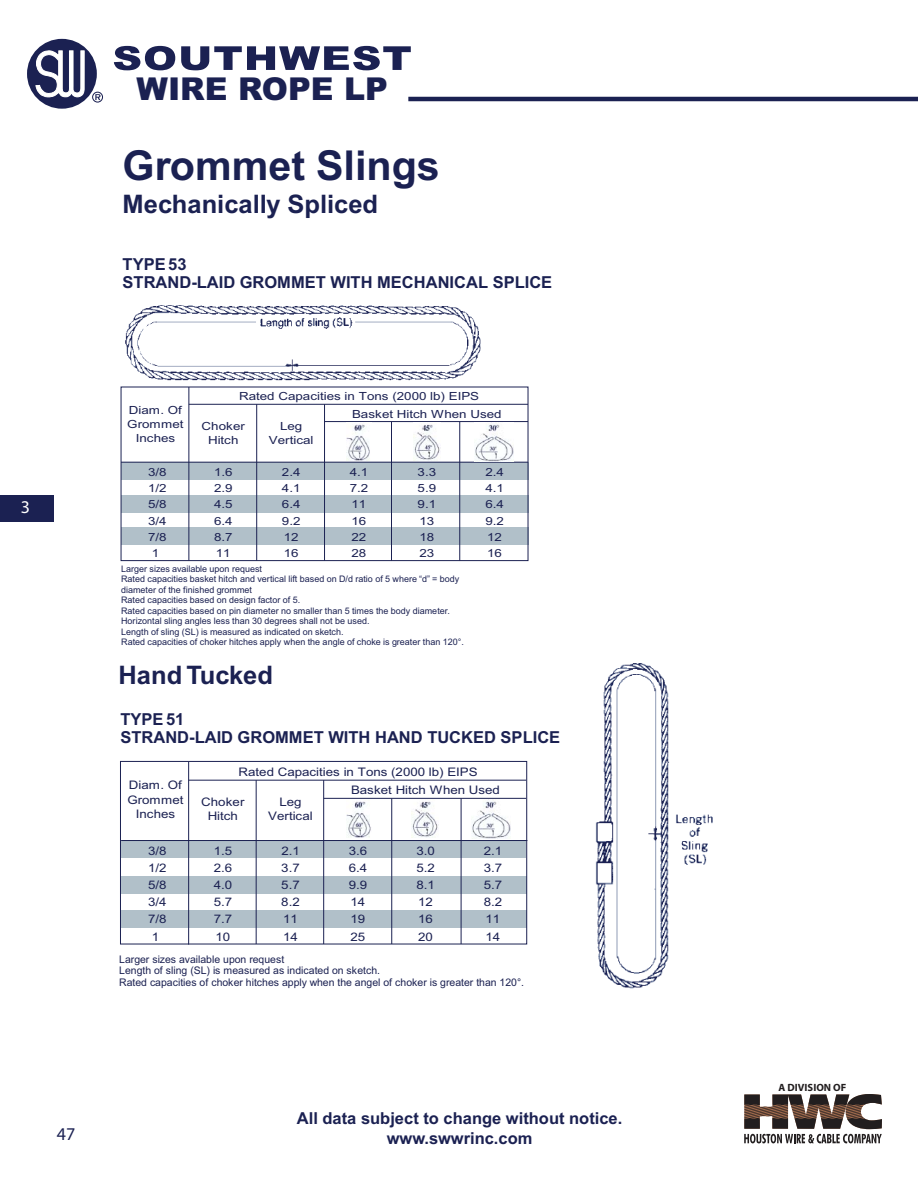
<style>
.page{position:relative;width:918px;height:1188px;background:#fff}
.page>*{position:absolute;margin:0;border:0;box-sizing:border-box;transform-origin:0 0}
.t1{font:700 41.25px "Arial";color:#1b2152}
.t2{font:900 31.5px "Arial";color:#1b2152}
.t3{font:700 25.5px "Arial";color:#1b2152}
.t4{font:900 18px "Helvetica";color:#1b2152}
.t5{font:900 18px "Helvetica";color:#fff}
.t6{font:700 16.5px/18px "Arial";color:#1b2152}
.t7{font:11.85px/14.5px "Arial";color:#1b2152;text-align:center;scale:1.13 1}
.t8{font:11.25px/14px "Arial";color:#1b2152;text-align:center;scale:1.19 1}
.t9{font:10.5px/10.6px "Arial";color:#1b2152}
.t10{font:700 10.5px "Myriad Pro";color:#221e1f}
.t11{font:9px/10.5px "Arial";color:#1b2152}
</style>
<div class="page">
<div style="left:0;top:495px;width:54px;height:27px;background:#1b2152"></div>
<div style="left:27px;top:39px;width:70px;height:70px;background:#1b2152;border-radius:50%"></div>
<svg style="left:36px;top:51px;width:48px;height:46px"></svg>
<svg style="left:92px;top:92px;width:11px;height:11px"></svg>
<svg style="left:114px;top:46px;width:61px;height:24px"></svg>
<svg style="left:181px;top:46px;width:230px;height:24px"></svg>
<hr style="left:408px;top:97px;width:510px;height:4px;background:#1b2152">
<div style="left:121px;top:462px;width:408px;height:17px;background:#b1c0c9"></div>
<div style="left:121px;top:495px;width:408px;height:17px;background:#b1c0c9"></div>
<div style="left:121px;top:527px;width:408px;height:18px;background:#b1c0c9"></div>
<div style="left:121px;top:387px;width:407px;height:174px;border:1px solid #1b2152"></div>
<hr style="left:189px;top:387px;width:1px;height:174px;background:#1b2152">
<hr style="left:256px;top:404px;width:1px;height:157px;background:#1b2152">
<hr style="left:324px;top:404px;width:1px;height:157px;background:#1b2152">
<hr style="left:391px;top:422px;width:1px;height:139px;background:#1b2152">
<hr style="left:459px;top:422px;width:1px;height:139px;background:#1b2152">
<hr style="left:121px;top:462px;width:407px;height:1px;background:#1b2152">
<hr style="left:189px;top:404px;width:339px;height:1px;background:#1b2152">
<hr style="left:325px;top:421px;width:203px;height:1px;background:#1b2152">
<div style="left:121px;top:841px;width:405px;height:17px;background:#b1c0c9"></div>
<div style="left:120px;top:877px;width:407px;height:17px;background:#b1c0c9"></div>
<div style="left:120px;top:910px;width:407px;height:17px;background:#b1c0c9"></div>
<div style="left:120px;top:761px;width:407px;height:183px;border:1px solid #1b2152"></div>
<hr style="left:188px;top:762px;width:1px;height:183px;background:#1b2152">
<hr style="left:256px;top:780px;width:1px;height:164px;background:#1b2152">
<hr style="left:323px;top:780px;width:1px;height:164px;background:#1b2152">
<hr style="left:391px;top:798px;width:1px;height:146px;background:#1b2152">
<hr style="left:461px;top:798px;width:1px;height:146px;background:#1b2152">
<hr style="left:121px;top:840px;width:406px;height:1px;background:#1b2152">
<hr style="left:189px;top:780px;width:337px;height:1px;background:#1b2152">
<hr style="left:324px;top:798px;width:202px;height:1px;background:#1b2152">
<img style="left:125px;top:305px;width:356px;height:76px">
<img style="left:475px;top:422px;width:38px;height:39px">
<img style="left:413px;top:424px;width:27px;height:36px">
<img style="left:346px;top:424px;width:24px;height:36px">
<img style="left:472px;top:801px;width:38px;height:38px">
<img style="left:412px;top:801px;width:26px;height:36px">
<img style="left:346px;top:801px;width:25px;height:37px">
<img style="left:595px;top:663px;width:118px;height:326px">
<svg style="left:744px;top:1094px;width:138px;height:49px"></svg>
<h3 class="t5" style="left:21px;top:500px;width:11px">3</h3>
<h2 class="t2" style="left:137px;top:71px;width:253px">WIRE ROPE LP</h2>
<h1 class="t1" style="left:123px;top:150px;width:319px">Grommet Slings</h1>
<h3 class="t3" style="left:123px;top:194px;width:257px">Mechanically Spliced</h3>
<h3 class="t6" style="left:123px;top:256px;width:431px">TYPE 53<br>STRAND-LAID GROMMET WITH MECHANICAL SPLICE</h3>
<p class="t8" style="left:127px;top:404px;width:49px">Diam. Of<br>Grommet<br>Inches</p>
<p class="t8" style="left:352px;top:389px;width:127px;line-height:17.2px;text-align:left;text-indent:-113px">Rated Capacities in Tons (2000 lb) EIPS<br>Basket Hitch When Used</p>
<p class="t8" style="left:202px;top:420px;width:38px">Choker<br>Hitch</p>
<p class="t8" style="left:269px;top:420px;width:39px">Leg<br>Vertical</p>
<p class="t8" style="left:148px;top:466px;width:17px">3/8</p>
<p class="t8" style="left:214px;top:466px;width:17px">1.6</p>
<p class="t8" style="left:282px;top:466px;width:17px">2.4</p>
<p class="t8" style="left:350px;top:466px;width:17px">4.1</p>
<p class="t8" style="left:418px;top:466px;width:17px">3.3</p>
<p class="t8" style="left:485px;top:466px;width:17px">2.4</p>
<p class="t8" style="left:148px;top:482px;width:17px">1/2</p>
<p class="t8" style="left:214px;top:482px;width:17px">2.9</p>
<p class="t8" style="left:282px;top:482px;width:17px">4.1</p>
<p class="t8" style="left:350px;top:482px;width:17px">7.2</p>
<p class="t8" style="left:418px;top:482px;width:17px">5.9</p>
<p class="t8" style="left:485px;top:482px;width:17px">4.1</p>
<p class="t8" style="left:148px;top:498px;width:17px">5/8</p>
<p class="t8" style="left:214px;top:498px;width:17px">4.5</p>
<p class="t8" style="left:282px;top:498px;width:17px">6.4</p>
<p class="t8" style="left:352px;top:498px;width:14px">11</p>
<p class="t8" style="left:418px;top:498px;width:17px">9.1</p>
<p class="t8" style="left:485px;top:498px;width:17px">6.4</p>
<p class="t8" style="left:148px;top:515px;width:17px">3/4</p>
<p class="t8" style="left:214px;top:515px;width:17px">6.4</p>
<p class="t8" style="left:282px;top:515px;width:17px">9.2</p>
<p class="t8" style="left:352px;top:515px;width:14px">16</p>
<p class="t8" style="left:419px;top:515px;width:14px">13</p>
<p class="t8" style="left:485px;top:515px;width:17px">9.2</p>
<p class="t8" style="left:148px;top:531px;width:17px">7/8</p>
<p class="t8" style="left:214px;top:531px;width:17px">8.7</p>
<p class="t8" style="left:284px;top:531px;width:14px">12</p>
<p class="t8" style="left:352px;top:531px;width:14px">22</p>
<p class="t8" style="left:419px;top:531px;width:14px">18</p>
<p class="t8" style="left:487px;top:531px;width:14px">12</p>
<p class="t8" style="left:152px;top:547px;width:8px">1</p>
<p class="t8" style="left:216px;top:547px;width:14px">11</p>
<p class="t8" style="left:284px;top:547px;width:14px">16</p>
<p class="t8" style="left:352px;top:547px;width:14px">28</p>
<p class="t8" style="left:419px;top:547px;width:14px">23</p>
<p class="t8" style="left:487px;top:547px;width:14px">16</p>
<p class="t11" style="left:121px;top:564px;width:344px">Larger sizes available upon request<br>Rated capacities basket hitch and vertical lift based on D/d ratio of 5 where “d” = body diameter of the finished grommet<br>Rated capacities based on design factor of 5.<br>Rated capacities based on pin diameter no smaller than 5 times the body diameter.<br>Horizontal sling angles less than 30 degrees shall not be used.<br>Length of sling (SL) is measured as indicated on sketch.<br>Rated capacities of choker hitches apply when the angle of choke is greater than 120°.</p>
<h3 class="t3" style="left:119px;top:665px;width:156px">Hand Tucked</h3>
<h3 class="t6" style="left:121px;top:712px;width:441px">TYPE 51<br>STRAND-LAID GROMMET WITH HAND TUCKED SPLICE</h3>
<h3 class="t7" style="left:127px;top:779px;width:51px">Diam. Of<br>Grommet<br>Inches</h3>
<h3 class="t7" style="left:351px;top:764px;width:133px;line-height:18.1px;text-align:left;text-indent:-112px">Rated Capacities in Tons (2000 lb) EIPS<br>Basket Hitch When Used</h3>
<h3 class="t7" style="left:201px;top:795px;width:40px">Choker<br>Hitch</h3>
<h3 class="t7" style="left:268px;top:795px;width:41px">Leg<br>Vertical</h3>
<h3 class="t7" style="left:148px;top:844px;width:18px">3/8</h3>
<h3 class="t7" style="left:214px;top:844px;width:18px">1.5</h3>
<h3 class="t7" style="left:281px;top:844px;width:18px">2.1</h3>
<h3 class="t7" style="left:349px;top:844px;width:18px">3.6</h3>
<h3 class="t7" style="left:416px;top:844px;width:18px">3.0</h3>
<h3 class="t7" style="left:484px;top:844px;width:18px">2.1</h3>
<h3 class="t7" style="left:148px;top:862px;width:18px">1/2</h3>
<h3 class="t7" style="left:214px;top:862px;width:18px">2.6</h3>
<h3 class="t7" style="left:281px;top:862px;width:18px">3.7</h3>
<h3 class="t7" style="left:349px;top:862px;width:18px">6.4</h3>
<h3 class="t7" style="left:416px;top:862px;width:18px">5.2</h3>
<h3 class="t7" style="left:484px;top:862px;width:18px">3.7</h3>
<h3 class="t7" style="left:148px;top:879px;width:18px">5/8</h3>
<h3 class="t7" style="left:214px;top:879px;width:18px">4.0</h3>
<h3 class="t7" style="left:281px;top:879px;width:18px">5.7</h3>
<h3 class="t7" style="left:349px;top:879px;width:18px">9.9</h3>
<h3 class="t7" style="left:416px;top:879px;width:18px">8.1</h3>
<h3 class="t7" style="left:484px;top:879px;width:18px">5.7</h3>
<h3 class="t7" style="left:148px;top:896px;width:18px">3/4</h3>
<h3 class="t7" style="left:214px;top:896px;width:18px">5.7</h3>
<h3 class="t7" style="left:281px;top:896px;width:18px">8.2</h3>
<h3 class="t7" style="left:351px;top:896px;width:15px">14</h3>
<h3 class="t7" style="left:418px;top:896px;width:15px">12</h3>
<h3 class="t7" style="left:484px;top:896px;width:18px">8.2</h3>
<h3 class="t7" style="left:148px;top:913px;width:18px">7/8</h3>
<h3 class="t7" style="left:214px;top:913px;width:18px">7.7</h3>
<h3 class="t7" style="left:283px;top:913px;width:15px">11</h3>
<h3 class="t7" style="left:351px;top:913px;width:15px">19</h3>
<h3 class="t7" style="left:418px;top:913px;width:15px">16</h3>
<h3 class="t7" style="left:486px;top:913px;width:15px">11</h3>
<h3 class="t7" style="left:152px;top:930px;width:8px">1</h3>
<h3 class="t7" style="left:216px;top:930px;width:15px">10</h3>
<h3 class="t7" style="left:283px;top:930px;width:15px">14</h3>
<h3 class="t7" style="left:351px;top:930px;width:15px">25</h3>
<h3 class="t7" style="left:418px;top:930px;width:15px">20</h3>
<h3 class="t7" style="left:486px;top:930px;width:15px">14</h3>
<p class="t9" style="left:119px;top:955px;width:262px">Larger sizes available upon request<br>Length of sling (SL) is measured as indicated on sketch.</p>
<p class="t9" style="left:119px;top:978px;width:406px">Rated capacities of choker hitches apply when the angel of choker is greater than 120°.</p>
<h3 class="t6" style="left:297px;top:1111px;width:327px">All data subject to change without notice.</h3>
<h3 class="t4" style="left:57px;top:1127px;width:20px">47</h3>
<h3 class="t6" style="left:387px;top:1131px;width:147px">www.swwrinc.com</h3>
<p class="t10" style="left:779px;top:1081px;width:69px">A DIVISION OF</p>
</div>
